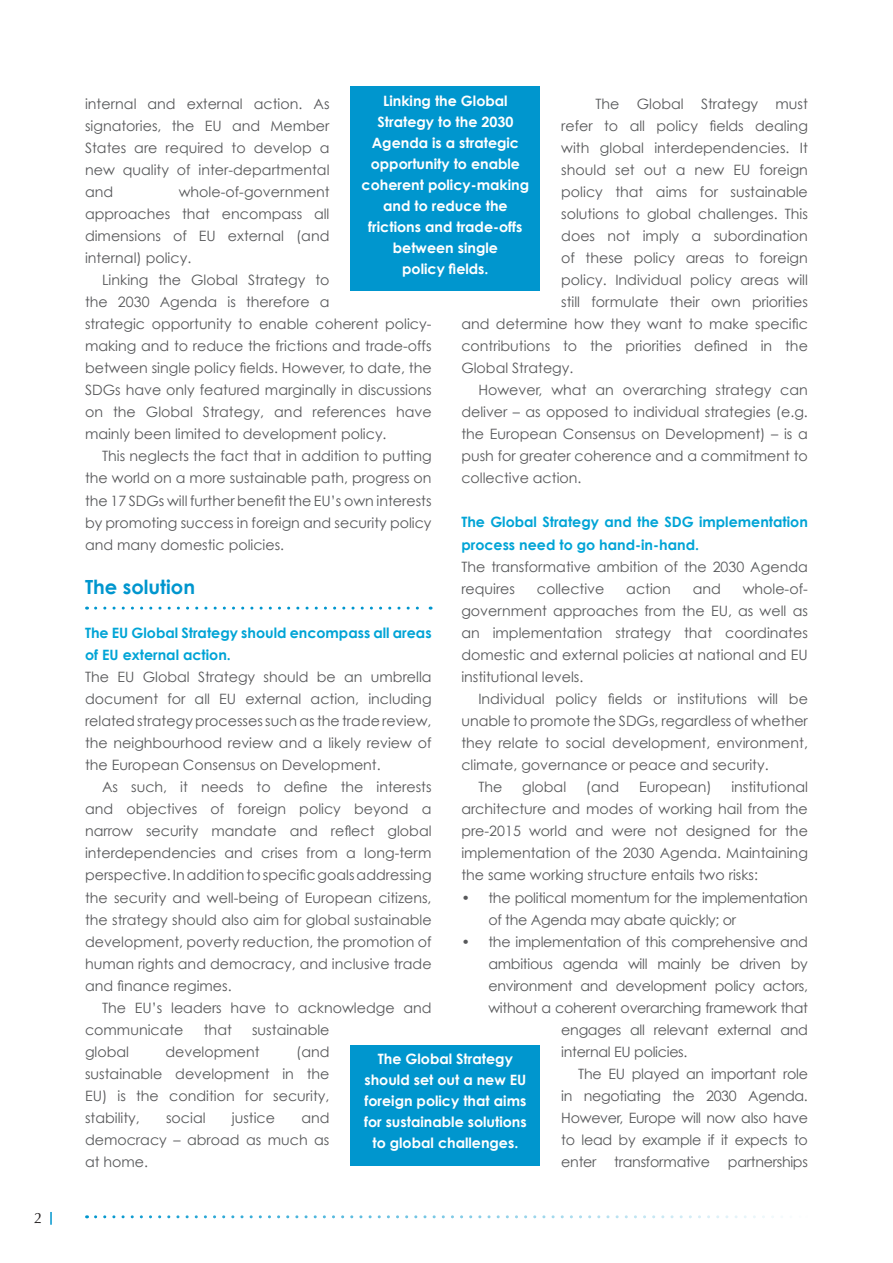
<style>
.page{position:relative;width:893px;height:1263px;background:#fff}
.page>*{position:absolute;margin:0;border:0;box-sizing:border-box;transform-origin:0 0}
.ES_Heading_-_Level_1{font:700 19.5px "Century Gothic";color:#0096ce}
.Cover_Title{font:15px "Optima LT Std";color:#231f20}
.Body{font:14.25px/22px "Century Gothic";color:#57585a;text-align:justify}
.Body_-_No_indent{font:14.25px/22px "Century Gothic";color:#57585a;text-align:justify}
.Body-2{font:14.25px/22px "Century Gothic";letter-spacing:-.02em;color:#57585a}
.Call-outs{font:700 14.25px/21px "Century Gothic";color:#fff;text-align:center}
.ES_Heading_-_Level_3{font:700 14.25px/22px "Century Gothic";color:#00a4d6}
.Heading_-_Level_3{font:700 14.25px/22px "Century Gothic";color:#00a4d6}
</style>
<div class="page">
<svg style="left:96px;top:1215px;width:687px;height:3px"></svg>
<svg style="left:50px;top:1212px;width:2px;height:13px"></svg>
<svg style="left:96px;top:607px;width:335px;height:3px"></svg>
<div style="left:351px;top:86px;width:189px;height:205px;background:#0096ce"></div>
<div style="left:351px;top:1045px;width:189px;height:120px;background:#0096ce"></div>
<p class="Cover_Title" style="left:34px;top:1209px;width:10px">2</p>
<p class="Call-outs" style="left:362px;top:90px;width:169px">Linking the Global<br>Strategy to the 2030<br>Agenda is a strategic opportunity to enable coherent policy-making and to reduce the frictions and trade-offs between single</p>
<p class="Call-outs" style="left:402px;top:258px;width:88px">policy fields.</p>
<p class="Body_-_No_indent" style="left:85px;top:92px;width:246px">internal and external action. As signatories, the EU and Member States are required to develop a new quality of inter-departmental and</p>
<p class="Body" style="left:595px;top:92px;width:214px">The Global Strategy must</p>
<p class="Body" style="left:561px;top:114px;width:248px">refer to all policy fields dealing</p>
<p class="Body" style="left:561px;top:136px;width:248px">with global interdependencies. It</p>
<p class="Body" style="left:561px;top:158px;width:248px">should set out a new EU foreign</p>
<p class="Body" style="left:561px;top:180px;width:248px">policy that aims for sustainable</p>
<p class="Body" style="left:561px;top:202px;width:248px">solutions to global challenges. This</p>
<p class="Body" style="left:561px;top:224px;width:248px">does not imply a subordination</p>
<p class="Body" style="left:561px;top:246px;width:248px">of these policy areas to foreign</p>
<p class="Body" style="left:561px;top:269px;width:248px">policy. Individual policy areas will</p>
<p class="Body" style="left:561px;top:291px;width:248px">still formulate their own priorities</p>
<p class="Body" style="left:461px;top:313px;width:348px">and determine how they want to make specific</p>
<p class="Body" style="left:461px;top:335px;width:348px">contributions to the priorities defined in the</p>
<p class="Body" style="left:461px;top:357px;width:114px">Global Strategy.</p>
<p class="Body" style="left:461px;top:379px;width:348px;text-indent:17px">However, what an overarching strategy can deliver – as opposed to individual strategies (e.g. the European Consensus on Development) – is a push for greater coherence and a commitment to collective action.</p>
<p class="ES_Heading_-_Level_3" style="left:461px;top:511px;width:348px">The Global Strategy and the SDG implementation process need to go hand-in-hand.</p>
<p class="Body_-_No_indent" style="left:461px;top:555px;width:348px">The transformative ambition of the 2030 Agenda requires</p>
<p class="Body_-_No_indent" style="left:85px;top:180px;width:246px;text-indent:94px">whole-of-government approaches that encompass all dimensions of EU external (and internal) policy.</p>
<p class="Body" style="left:85px;top:269px;width:348px;text-align:left;text-indent:17px">Linking the Global Strategy to<br>the 2030 Agenda is therefore a<br>strategic opportunity to enable coherent policy&shy;making and to reduce the frictions and trade-offs between single policy fields. However, to date, the SDGs have only featured marginally in discussions on the Global Strategy, and references have mainly been limited to development policy.</p>
<p class="Body" style="left:85px;top:445px;width:348px;text-indent:17px">This neglects the fact that in addition to putting the world on a more sustainable path, progress on the 17 SDGs will further benefit the EU’s own interests by promoting success in foreign and security policy and many domestic policies.</p>
<p class="ES_Heading_-_Level_1" style="left:85px;top:574px;width:111px">The solution</p>
<p class="Heading_-_Level_3" style="left:85px;top:621px;width:348px">The EU Global Strategy should encompass all areas of EU external action.</p>
<p class="Body_-_No_indent" style="left:85px;top:666px;width:348px">The EU Global Strategy should be an umbrella document for all EU external action, including related strategy processes such as the trade review, the neighbourhood review and a likely review of the European Consensus on Development.</p>
<p class="Body" style="left:85px;top:776px;width:348px;text-indent:17px">As such, it needs to define the interests and objectives of foreign policy beyond a narrow security mandate and reflect global interdependencies and crises from a long-term perspective. In addition to specific goals addressing the security and well-being of European citizens, the strategy should also aim for global sustainable development, poverty reduction, the promotion of human rights and democracy, and inclusive trade and finance regimes.</p>
<p class="Body" style="left:85px;top:996px;width:348px;text-indent:17px">The EU’s leaders have to acknowledge and communicate</p>
<p class="Body_-_No_indent" style="left:461px;top:577px;width:348px;text-indent:281px">whole-of&shy;government approaches from the EU, as well as an implementation strategy that coordinates domestic and external policies at national and EU institutional levels.</p>
<p class="Body" style="left:461px;top:687px;width:348px;text-indent:17px">Individual policy fields or institutions will be unable to promote the SDGs, regardless of whether they relate to social development, environment, climate, governance or peace and security.</p>
<p class="Body" style="left:478px;top:776px;width:26px">The</p>
<p class="Body" style="left:522px;top:776px;width:46px">global</p>
<p class="Body" style="left:586px;top:776px;width:35px">(and</p>
<p class="Body" style="left:639px;top:776px;width:74px">European)</p>
<p class="Body_-_No_indent" style="left:537px;top:577px;width:69px">collective</p>
<p class="Body_-_No_indent" style="left:626px;top:577px;width:46px">action</p>
<p class="Body_-_No_indent" style="left:693px;top:577px;width:30px">and</p>
<p class="Body" style="left:461px;top:776px;width:348px;text-indent:270px">institutional architecture and modes of working hail from the pre-2015 world and were not designed for the implementation of the 2030 Agenda. Maintaining the same working structure entails two risks:</p>
<p class="Body-2" style="left:488px;top:886px;width:321px;text-indent:-27px">• the political momentum for the implementation of the Agenda may abate quickly; or</p>
<p class="Body-2" style="left:461px;top:930px;width:348px">• the implementation of this comprehensive and</p>
<p class="Body-2" style="left:488px;top:952px;width:321px">ambitious agenda will mainly be driven by</p>
<p class="Body-2" style="left:488px;top:974px;width:321px">environment and development policy actors,</p>
<p class="Body-2" style="left:488px;top:996px;width:321px">without a coherent overarching framework that</p>
<p class="Body-2" style="left:561px;top:1018px;width:248px">engages all relevant external and</p>
<p class="Body-2" style="left:561px;top:1040px;width:128px">internal EU policies.</p>
<p class="Body" style="left:561px;top:1062px;width:248px;text-indent:17px">The EU played an important role in negotiating the 2030 Agenda.<br>However, Europe will now also have to lead by example if it expects to enter</p>
<p class="Body" style="left:204px;top:1018px;width:30px">that</p>
<p class="Body" style="left:252px;top:1018px;width:79px">sustainable</p>
<p class="Body" style="left:85px;top:1040px;width:246px;text-indent:211px">(and sustainable development in the EU) is the condition for security, stability,</p>
<p class="Body" style="left:85px;top:1040px;width:46px">global</p>
<p class="Body" style="left:165px;top:1040px;width:96px">development</p>
<p class="Call-outs" style="left:364px;top:1048px;width:164px">The Global Strategy should set out a new EU foreign policy that aims for sustainable solutions to global challenges.</p>
<p class="Body" style="left:166px;top:1106px;width:41px">social</p>
<p class="Body" style="left:232px;top:1106px;width:45px">justice</p>
<p class="Body" style="left:85px;top:1106px;width:246px;text-indent:216px">and democracy – abroad as much as at home.</p>
<p class="Body-2" style="left:614px;top:1151px;width:97px">transformative</p>
<p class="Body-2" style="left:728px;top:1151px;width:81px">partnerships</p>
</div>
